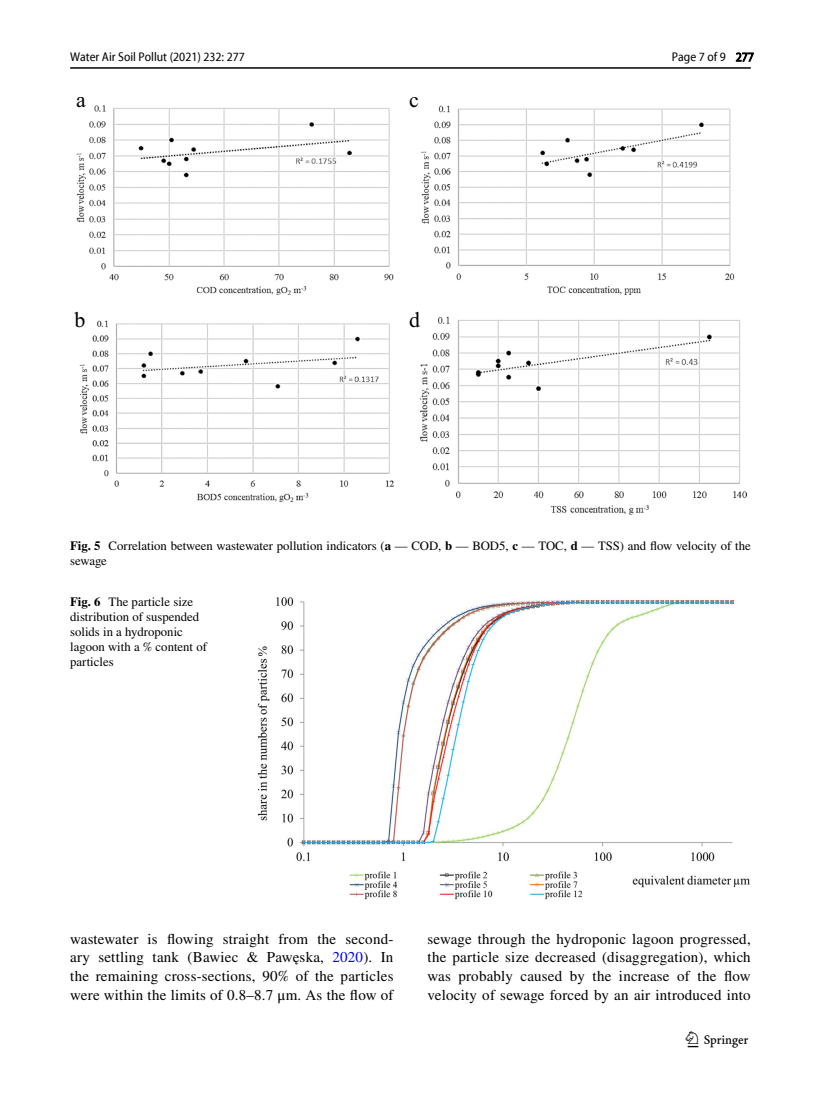
<style>
.page{position:relative;width:821px;height:1106px;background:#fff}
.page>*{position:absolute;margin:0;border:0;box-sizing:border-box;transform-origin:0 0}
.t1{font:22.5px "Springnew Regular 3";color:#000}
.t2{font:21.9px "Times New Roman";color:#000}
.t3{font:15px/18.8px "STIX";letter-spacing:.015em;color:#000;text-align:justify}
.t4{font:12.75px/15px "STIX";color:#000}
.t5{font:semi-condensed 12.75px "Myriad Pro Unic";color:#000}
.s1{font-weight:700}
.s2{color:#00f}
</style>
<div class="page">
<hr style="left:70px;top:67px;width:680px;height:2px;background:#000">
<img style="left:76px;top:106px;width:670px;height:409px">
<img style="left:257px;top:597px;width:493px;height:302px">
<p class="t5" style="left:70px;top:52px;width:176px">Water Air Soil Pollut (2021) 232: 277</p>
<p class="t5" style="left:672px;top:52px;width:83px">Page 7 of 9 277</p>
<h2 class="t2" style="left:76px;top:87px;width:11px">a</h2>
<h2 class="t2" style="left:409px;top:87px;width:11px">c</h2>
<h2 class="t2" style="left:74px;top:307px;width:12px">b</h2>
<h2 class="t2" style="left:409px;top:307px;width:12px">d</h2>
<p class="t4" style="left:70px;top:539px;width:682px"><span class="s1">Fig. 5</span> Correlation between wastewater pollution indicators (<span class="s1">a</span> — COD, <span class="s1">b</span> — BOD5, <span class="s1">c</span> — TOC, <span class="s1">d</span> — TSS) and flow velocity of the sewage</p>
<p class="t4" style="left:70px;top:594px;width:138px"><span class="s1">Fig. 6</span> The particle size distribution of suspended solids in a hydroponic lagoon with a % content of particles</p>
<p class="t3" style="left:70px;top:930px;width:325px">wastewater is flowing straight from the second&shy;ary settling tank (Bawiec &amp; Pawęska, <span class="s2">2020</span>). In the remaining cross-sections, 90% of the particles were within the limits of 0.8–8.7 μm. As the flow of</p>
<p class="t3" style="left:427px;top:930px;width:325px">sewage through the hydroponic lagoon progressed, the particle size decreased (disaggregation), which was probably caused by the increase of the flow velocity of sewage forced by an air introduced into</p>
<h1 class="t1" style="left:687px;top:1031px;width:62px">1 3</h1>
</div>
